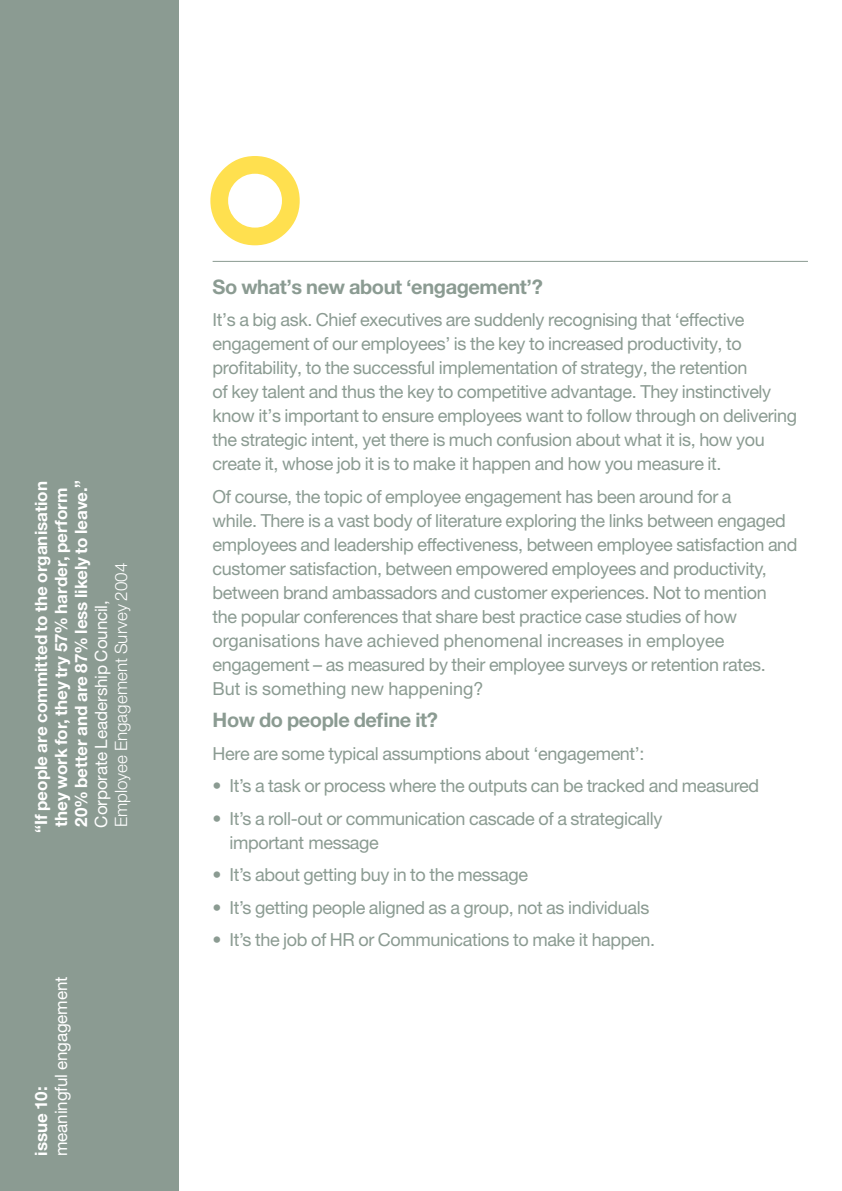
<style>
.page{position:relative;width:842px;height:1191px;background:#fff}
.page>*{position:absolute;margin:0;border:0;box-sizing:border-box;transform-origin:0 0}
.t1{font:700 20px "Helvetica Neue";letter-spacing:-.02em;color:#8b9b92}
.t2{font:18px/24px "Helvetica Neue";letter-spacing:-.02em;color:#8b9b92}
.t3{font:700 17px/20px "Helvetica Neue";color:#fff;text-align:center}
.t4{font:17px "Helvetica Neue";letter-spacing:-.005em;color:#fff}
.t5{font:300 17px "Helvetica Neue";letter-spacing:.005em;color:#fff}
</style>
<div class="page">
<hr style="left:213px;top:261px;width:595px;height:1px;background:#8b9b92">
<div style="left:0;top:0;width:179px;height:1191px;background:#8b9b92"></div>
<svg style="left:210px;top:156px;width:90px;height:89px"></svg>
<p class="t3" style="left:33px;top:833px;width:354px;rotate:-90deg">“If people are committed to the organisation they work for, they try 57% harder, perform<br>20% better and are 87% less likely to leave.”</p>
<p class="t5" style="left:115px;top:827px;width:266px;rotate:-90deg">Employee Engagement Survey 2004</p>
<p class="t4" style="left:95px;top:827px;width:229px;rotate:-90deg">Corporate Leadership Council,</p>
<p class="t4" style="left:55px;top:1156px;width:181px;rotate:-90deg">meaningful engagement</p>
<p class="t3" style="left:33px;top:1155px;width:71px;rotate:-90deg">issue 10:</p>
<p class="t1" style="left:213px;top:279px;width:332px">So what’s new about ‘engagement’?</p>
<p class="t2" style="left:213px;top:309px;width:586px">It’s a big ask. Chief executives are suddenly recognising that ‘effective engagement of our employees’ is the key to increased productivity, to profitability, to the successful implementation of strategy, the retention<br>of key talent and thus the key to competitive advantage. They instinctively know it’s important to ensure employees want to follow through on delivering the strategic intent, yet there is much confusion about what it is, how you create it, whose job it is to make it happen and how you measure it.</p>
<p class="t2" style="left:213px;top:486px;width:586px">Of course, the topic of employee engagement has been around for a<br>while. There is a vast body of literature exploring the links between engaged employees and leadership effectiveness, between employee satisfaction and customer satisfaction, between empowered employees and productivity, between brand ambassadors and customer experiences. Not to mention<br>the popular conferences that share best practice case studies of how organisations have achieved phenomenal increases in employee engagement – as measured by their employee surveys or retention rates.<br>But is something new happening?</p>
<p class="t1" style="left:213px;top:713px;width:227px">How do people define it?</p>
<p class="t2" style="left:213px;top:743px;width:433px">Here are some typical assumptions about ‘engagement’:</p>
<p class="t2" style="left:213px;top:775px;width:548px">• It’s a task or process where the outputs can be tracked and measured</p>
<p class="t2" style="left:230px;top:808px;width:434px;text-indent:-17px">• It’s a roll-out or communication cascade of a strategically important message</p>
<p class="t2" style="left:213px;top:864px;width:317px">• It’s about getting buy in to the message</p>
<p class="t2" style="left:213px;top:897px;width:438px">• It’s getting people aligned as a group, not as individuals</p>
<p class="t2" style="left:213px;top:929px;width:444px">• It’s the job of HR or Communications to make it happen.</p>
</div>
